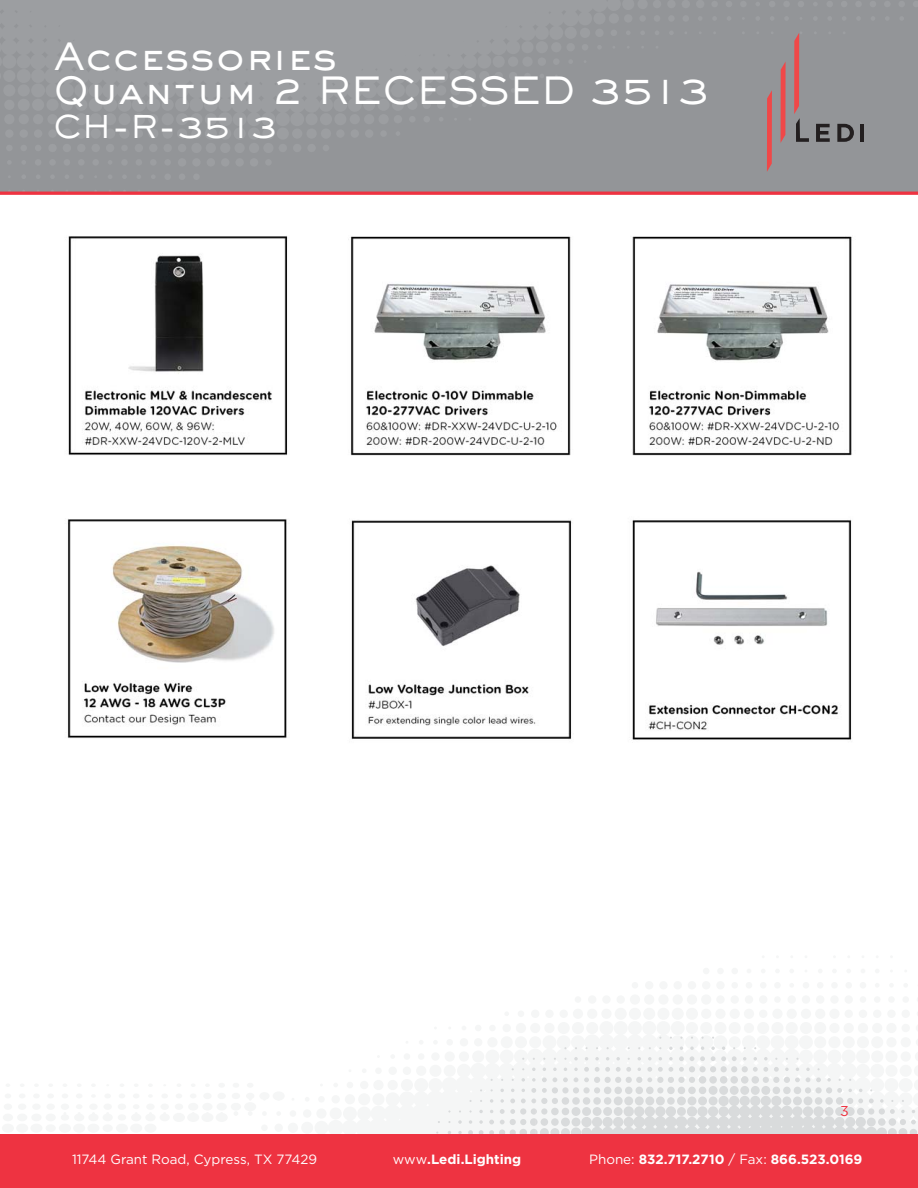
<style>
.page{position:relative;width:918px;height:1188px;background:#fff}
.page>*{position:absolute;margin:0;border:0;box-sizing:border-box;transform-origin:0 0}
.t1{font:500 36.9px "Sackers Gothic Std";color:#fff}
.t2{font:500 30.9px "Sackers Gothic Std";color:#fff}
.t3{font:14.25px "Gotham";color:#ee3341}
.t4{font:700 13.35px "Gotham";color:#fff}
.t5{font:13.35px "Gotham";color:#fff}
.s1{font-weight:400}
</style>
<div class="page">
<div style="left:0;top:0;width:918px;height:193px;background:#939598"></div>
<svg style="left:480px;top:1037px;width:393px;height:62px;fill:#f5f6f6"></svg>
<svg style="left:436px;top:1099px;width:482px;height:35px;fill:#dbddde"></svg>
<svg style="left:0;top:191px;width:621px;height:1px"></svg>
<svg style="left:0;top:192px;width:918px;height:3px;background:#ee3d4a"></svg>
<div style="left:0;top:1134px;width:918px;height:54px;background:#ee3341"></div>
<svg style="left:816px;top:124px;width:14px;height:18px"></svg>
<svg style="left:837px;top:124px;width:17px;height:18px"></svg>
<hr style="left:860px;top:124px;width:4px;height:18px;background:#231f20">
<svg style="left:767px;top:90px;width:5px;height:82px"></svg>
<svg style="left:781px;top:62px;width:5px;height:80px"></svg>
<svg style="left:794px;top:33px;width:15px;height:109px"></svg>
<img style="left:68px;top:236px;width:220px;height:219px">
<img style="left:348px;top:236px;width:223px;height:220px">
<img style="left:632px;top:236px;width:220px;height:220px">
<img style="left:67px;top:519px;width:220px;height:219px">
<img style="left:351px;top:520px;width:221px;height:219px">
<img style="left:632px;top:519px;width:220px;height:221px">
<h1 class="t1" style="left:54px;top:35px;width:285px">Accessories</h1>
<h1 class="t1" style="left:53px;top:70px;width:658px">Quantum 2 RECESSED 3513</h1>
<h2 class="t2" style="left:53px;top:109px;width:226px">CH-R-3513</h2>
<p class="t3" style="left:840px;top:1106px;width:10px">3</p>
<p class="t5" style="left:72px;top:1154px;width:247px">11744 Grant Road, Cypress, TX 77429</p>
<p class="t4" style="left:393px;top:1154px;width:130px"><span class="s1">www</span>.Ledi.Lighting</p>
<p class="t4" style="left:589px;top:1154px;width:275px"><span class="s1">Phone:</span> 832.717.2710 <span class="s1">/ Fax:</span> 866.523.0169</p>
</div>
